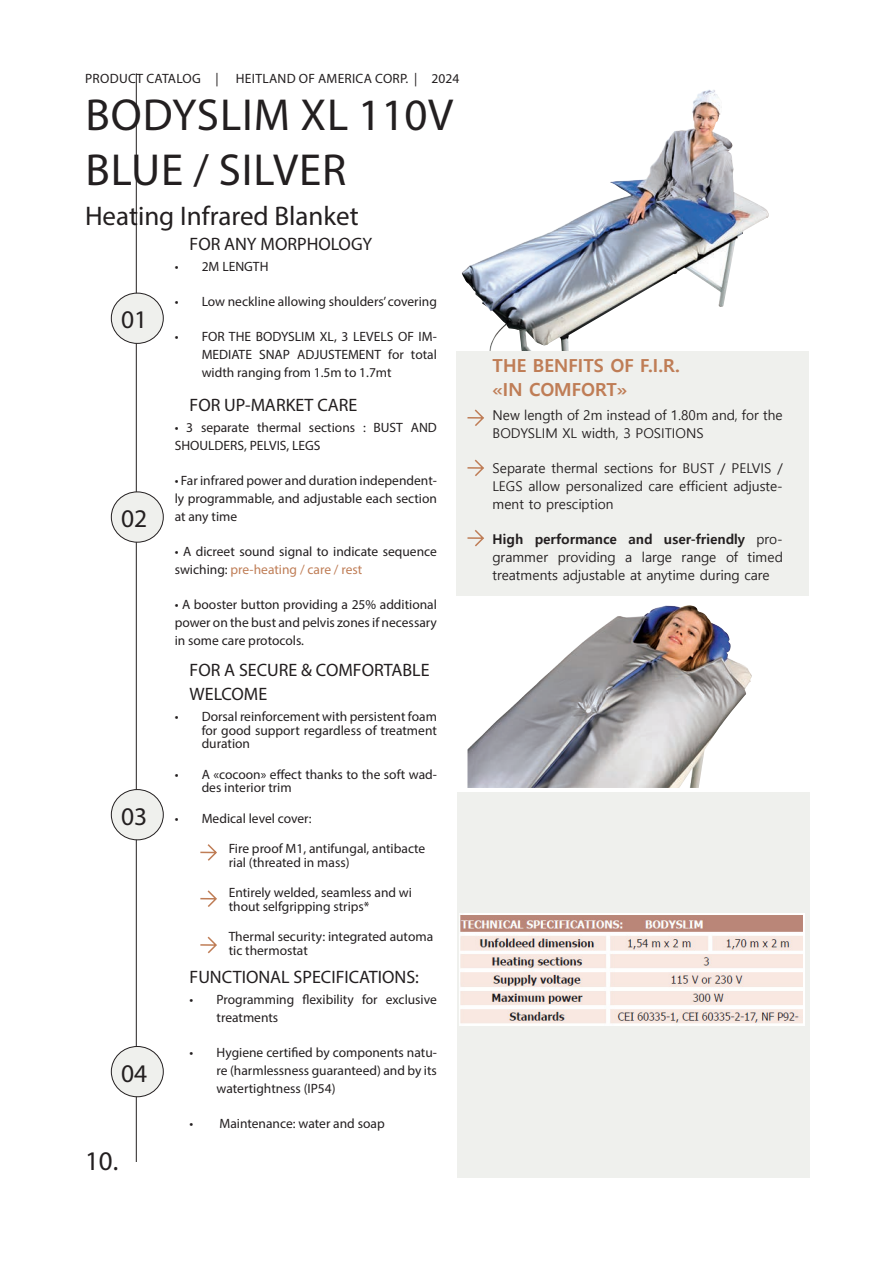
<style>
.page{position:relative;width:893px;height:1263px;background:#fff}
.page>*{position:absolute;margin:0;border:0;box-sizing:border-box;transform-origin:0 0}
.t1{font:45px/54px "Myriad Pro";letter-spacing:.02em;color:#231f20}
.Subtitles_pages{font:27px "Myriad Pro";color:#231f20}
.t2{font:25.5px "Myriad Pro";color:#231f20}
.Subtitles_pages-2{font:18px "Myriad Pro";color:#231f20}
.Subtitles_pages-3{font:700 18px "Malgun Gothic";color:#bf7d56}
.Paragraph_style{font:13.5px/18px "Myriad Pro";color:#231f20}
.Paragraph_style-2{font:13.5px/18px "Malgun Gothic";color:#231f20;text-align:justify}
.Paragraph_style-3{font:13.5px "Myriad Pro";letter-spacing:.02em;color:#231f20}
.s1{color:#bf7d56}
.s2{font-weight:700}
</style>
<div class="page">
<svg style="left:456px;top:89px;width:313px;height:277px"></svg>
<img style="left:461px;top:89px;width:248px;height:262px">
<hr style="left:136px;top:73px;width:1px;height:1089px;background:#231f20">
<div style="left:111px;top:293px;width:52px;height:50px;background:#eff0ed;border-radius:50%"></div>
<div style="left:111px;top:293px;width:53px;height:51px;border:1px solid #231f20;border-radius:50%"></div>
<div style="left:111px;top:492px;width:52px;height:50px;background:#eff0ed;border-radius:50%"></div>
<div style="left:111px;top:491px;width:53px;height:51px;border:1px solid #231f20;border-radius:50%"></div>
<div style="left:111px;top:789px;width:52px;height:51px;background:#eff0ed;border-radius:50%"></div>
<div style="left:111px;top:789px;width:53px;height:51px;border:1px solid #231f20;border-radius:50%"></div>
<div style="left:111px;top:1046px;width:52px;height:51px;background:#eff0ed;border-radius:50%"></div>
<div style="left:111px;top:1046px;width:53px;height:51px;border:1px solid #231f20;border-radius:50%"></div>
<div style="left:457px;top:792px;width:352px;height:386px;background:#eff0ed"></div>
<img style="left:460px;top:913px;width:344px;height:112px">
<div style="left:457px;top:351px;width:352px;height:244px;background:#eff0ed"></div>
<img style="left:467px;top:605px;width:285px;height:183px">
<svg style="left:467px;top:409px;width:17px;height:17px"></svg>
<svg style="left:467px;top:459px;width:17px;height:17px"></svg>
<svg style="left:467px;top:530px;width:17px;height:17px"></svg>
<svg style="left:200px;top:844px;width:17px;height:17px"></svg>
<svg style="left:200px;top:890px;width:17px;height:17px"></svg>
<svg style="left:200px;top:936px;width:17px;height:18px"></svg>
<p class="Paragraph_style-3" style="left:85px;top:70px;width:135px">PRODUCT CATALOG |</p>
<p class="Paragraph_style-3" style="left:236px;top:70px;width:225px">HEITLAND OF AMERICA CORP. | 2024</p>
<p class="t1" style="left:85px;top:88px;width:369px">BODYSLIM XL 110V<br>BLUE / SILVER</p>
<p class="Subtitles_pages" style="left:85px;top:199px;width:275px">Heating Infrared Blanket</p>
<p class="t2" style="left:121px;top:304px;width:28px">01</p>
<p class="t2" style="left:121px;top:503px;width:28px">02</p>
<p class="t2" style="left:121px;top:800px;width:28px">03</p>
<p class="t2" style="left:121px;top:1057px;width:28px">04</p>
<h2 class="Subtitles_pages" style="left:85px;top:1144px;width:35px">10.</h2>
<p class="Subtitles_pages-2" style="left:190px;top:233px;width:184px">FOR ANY MORPHOLOGY</p>
<p class="Paragraph_style" style="left:175px;top:258px;width:95px">• 2M LENGTH</p>
<p class="Paragraph_style" style="left:175px;top:293px;width:264px">• Low neckline allowing shoulders’ covering</p>
<p class="Paragraph_style" style="left:202px;top:328px;width:237px;text-align:justify;text-indent:-27px">• FOR THE BODYSLIM XL, 3 LEVELS OF IM-MEDIATE SNAP ADJUSTEMENT for total width ranging from 1.5m to 1.7mt</p>
<p class="Subtitles_pages-2" style="left:190px;top:394px;width:169px">FOR UP-MARKET CARE</p>
<p class="Paragraph_style" style="left:175px;top:418px;width:264px">• 3 separate thermal sections : BUST AND<br>SHOULDERS, PELVIS, LEGS</p>
<p class="Paragraph_style" style="left:175px;top:471px;width:264px;text-align:justify">• Far infrared power and duration independent&shy;ly programmable, and adjustable each section at any time</p>
<p class="Paragraph_style" style="left:175px;top:542px;width:264px">• A dicreet sound signal to indicate sequence swiching: <span class="s1">pre-heating / care / rest</span></p>
<p class="Paragraph_style" style="left:175px;top:595px;width:264px;text-align:justify">• A booster button providing a 25% additional power on the bust and pelvis zones if necessary in some care protocols.</p>
<p class="Subtitles_pages-2" style="left:190px;top:659px;width:242px">FOR A SECURE &amp; COMFORTABLE</p>
<p class="Subtitles_pages-2" style="left:190px;top:683px;width:79px">WELCOME</p>
<p class="Paragraph_style" style="left:202px;top:710px;width:237px;line-height:13.5px;text-align:justify;text-indent:-27px">• Dorsal reinforcement with persistent foam for good support regardless of treatment duration</p>
<p class="Paragraph_style" style="left:202px;top:767px;width:237px;line-height:13.5px;text-indent:-27px">• A «cocoon» effect thanks to the soft wad&shy;des interior trim</p>
<p class="Paragraph_style" style="left:175px;top:809px;width:138px">• Medical level cover:</p>
<p class="Paragraph_style" style="left:229px;top:842px;width:198px;line-height:13.5px">Fire proof M1, antifungal, antibacte rial (threated in mass)</p>
<p class="Paragraph_style" style="left:229px;top:886px;width:185px;line-height:13.5px">Entirely welded, seamless and wi thout selfgripping strips*</p>
<p class="Paragraph_style" style="left:229px;top:930px;width:206px;line-height:13.5px">Thermal security: integrated automa tic thermostat</p>
<p class="Subtitles_pages-2" style="left:190px;top:966px;width:231px">FUNCTIONAL SPECIFICATIONS:</p>
<p class="Paragraph_style" style="left:217px;top:990px;width:222px;text-indent:-27px">• Programming flexibility for exclusive treatments</p>
<p class="Paragraph_style" style="left:217px;top:1043px;width:222px;text-align:justify;text-indent:-27px">• Hygiene certified by components natu&shy;re (harmlessness guaranteed) and by its watertightness (IP54)</p>
<p class="Paragraph_style" style="left:190px;top:1114px;width:197px">• Maintenance: water and soap</p>
<p class="Subtitles_pages-3" style="left:492px;top:355px;width:189px">THE BENFITS OF F.I.R.</p>
<p class="Subtitles_pages-3" style="left:492px;top:379px;width:136px">«IN COMFORT»</p>
<p class="Paragraph_style-2" style="left:492px;top:406px;width:292px">New length of 2m instead of 1.80m and, for the<br>BODYSLIM XL width, 3 POSITIONS</p>
<p class="Paragraph_style-2" style="left:492px;top:459px;width:292px">Separate thermal sections for BUST / PELVIS / LEGS allow personalized care efficient adjuste&shy;ment to presciption</p>
<p class="Paragraph_style-2" style="left:492px;top:530px;width:292px"><span class="s2">High performance and user-friendly</span> pro&shy;grammer providing a large range of timed treatments adjustable at anytime during care</p>
</div>
